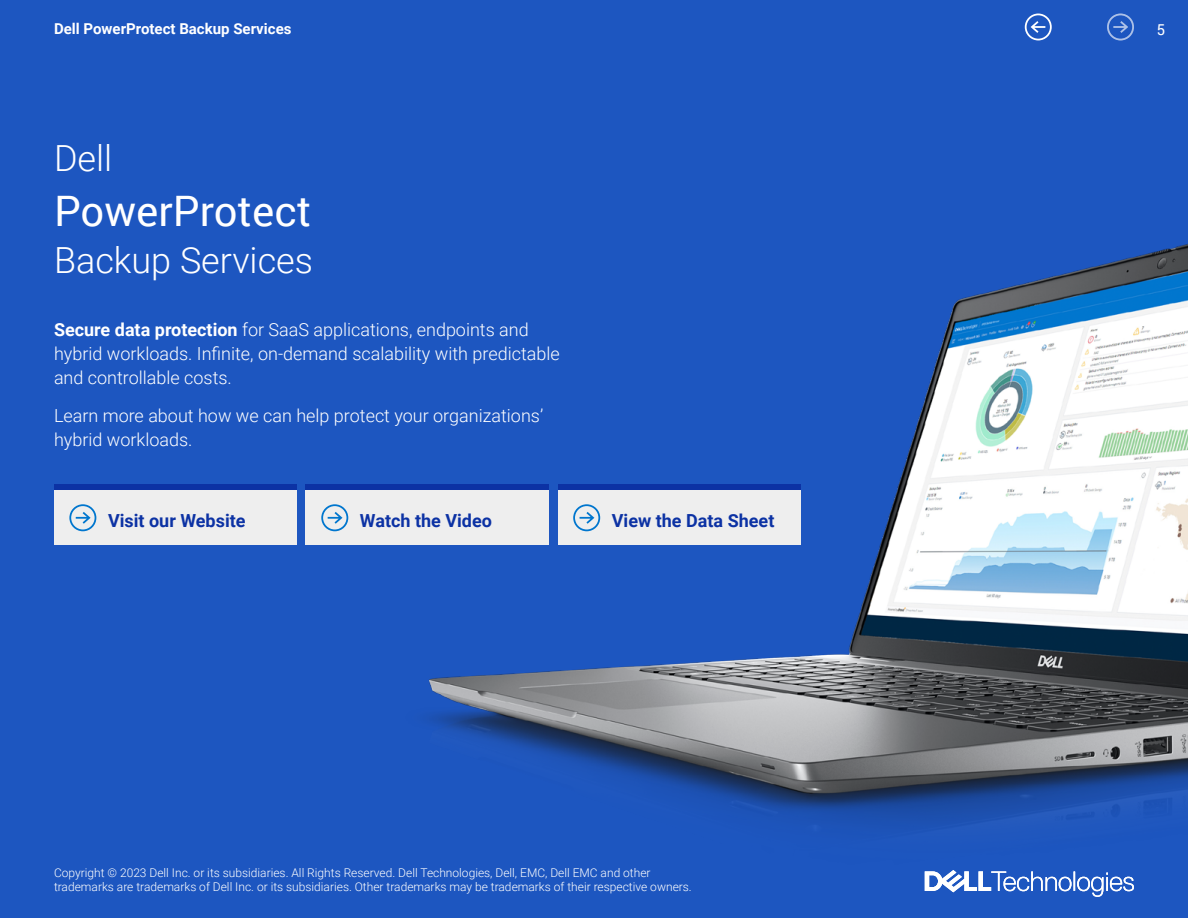
<style>
.page{position:relative;width:1188px;height:918px;background:#1d56c0}
.page>*{position:absolute;margin:0;border:0;box-sizing:border-box;transform-origin:0 0}
.t1{font:42px "Roboto";color:#fff}
.t2{font:300 36px "Roboto";color:#fff}
.Page_Copy{font:300 18px/24px "Roboto";color:#fff}
.Subhead{font:700 18px "Roboto";color:#0c32a4}
.t3{font:700 15px "Roboto";color:#fff}
.t4{font:15px "Roboto";color:#fff}
.t5{font:300 12px/14.4px "Roboto";color:#fff}
.s1{font-weight:700}
</style>
<div class="page">
<img style="left:429px;top:243px;width:759px;height:648px">
<div style="left:54px;top:484px;width:243px;height:7px;background:#0c32a4"></div>
<div style="left:306px;top:484px;width:243px;height:7px;background:#0c32a4"></div>
<div style="left:558px;top:484px;width:243px;height:7px;background:#0c32a4"></div>
<svg style="left:925px;top:870px;width:209px;height:27px"></svg>
<div style="left:558px;top:491px;width:243px;height:54px;background:#eee"></div>
<svg style="left:573px;top:504px;width:27px;height:27px"></svg>
<div style="left:306px;top:491px;width:243px;height:54px;background:#eee"></div>
<svg style="left:321px;top:504px;width:27px;height:27px"></svg>
<div style="left:54px;top:491px;width:243px;height:54px;background:#eee"></div>
<svg style="left:69px;top:504px;width:27px;height:27px"></svg>
<svg style="left:1025px;top:14px;width:27px;height:26px"></svg>
<svg style="left:429px;top:724px;width:217px;height:46px"></svg>
<div style="left:0;top:770px;width:450px;height:45px;background:#1d56c0"></div>
<svg style="left:1107px;top:13px;width:27px;height:28px"></svg>
<p class="t3" style="left:54px;top:18px;width:239px">Dell PowerProtect Backup Services</p>
<p class="t4" style="left:1157px;top:19px;width:10px">5</p>
<p class="t2" style="left:54px;top:133px;width:60px">Dell</p>
<p class="t1" style="left:54px;top:181px;width:259px">PowerProtect</p>
<p class="t2" style="left:54px;top:235px;width:261px">Backup Services</p>
<p class="Page_Copy" style="left:54px;top:317px;width:507px"><span class="s1">Secure data protection</span> for SaaS applications, endpoints and hybrid workloads. Infinite, on-demand scalability with predictable and controllable costs.</p>
<p class="Page_Copy" style="left:54px;top:403px;width:491px">Learn more about how we can help protect your organizations’ hybrid workloads.</p>
<p class="Subhead" style="left:108px;top:508px;width:139px">Visit our Website</p>
<p class="Subhead" style="left:360px;top:508px;width:134px">Watch the Video</p>
<p class="Subhead" style="left:612px;top:508px;width:164px">View the Data Sheet</p>
<p class="t5" style="left:54px;top:865px;width:639px">Copyright © 2023 Dell Inc. or its subsidiaries. All Rights Reserved. Dell Technologies, Dell, EMC, Dell EMC and other trademarks are trademarks of Dell Inc. or its subsidiaries. Other trademarks may be trademarks of their respective owners.</p>
</div>
